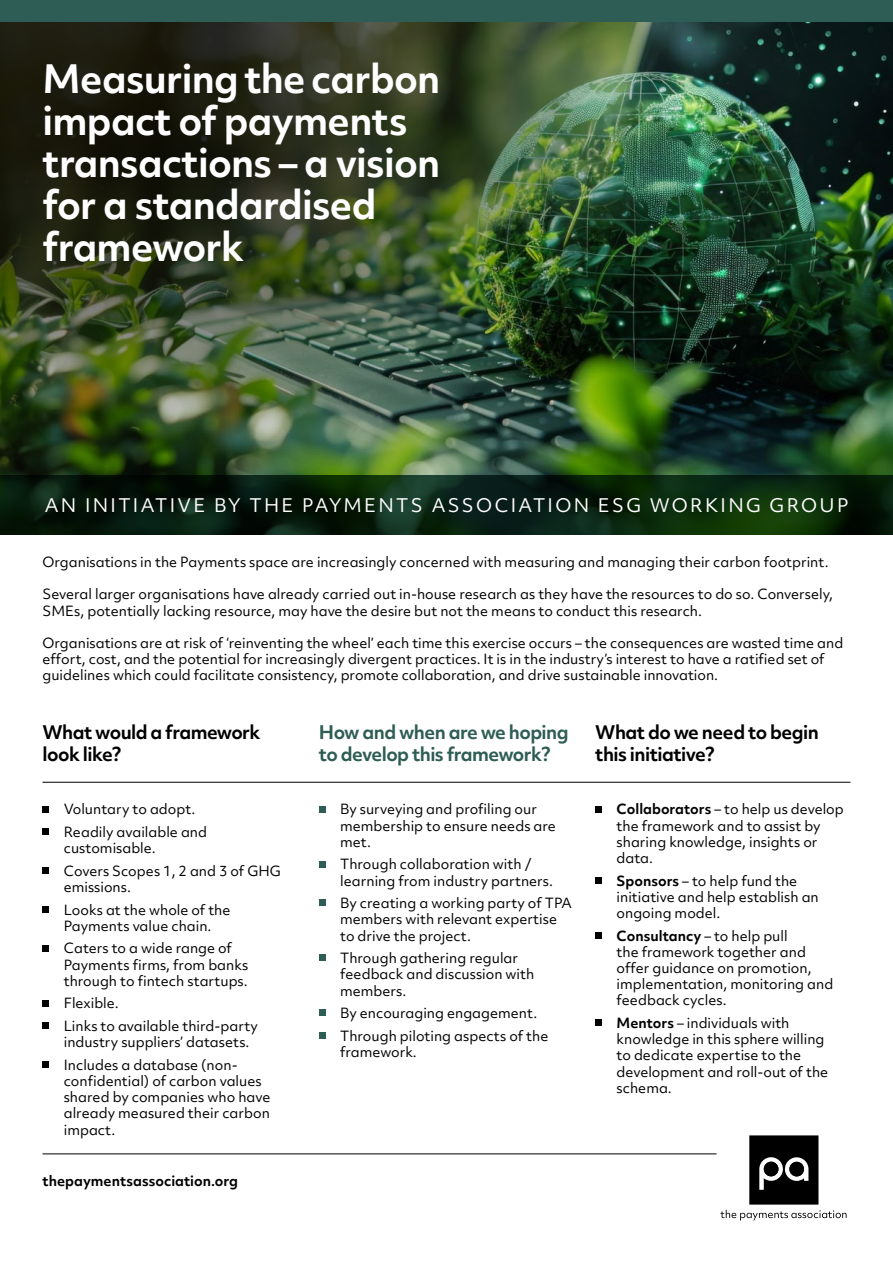
<style>
.page{position:relative;width:893px;height:1263px;background:#fff}
.page>*{position:absolute;margin:0;border:0;box-sizing:border-box;transform-origin:0 0}
.t1{font:700 37.5px/42px "Objektiv Mk 2";letter-spacing:-.02em;color:#fff}
.t2{font:700 18px/21.6px "Objektiv Mk 2";letter-spacing:-.03em;color:#000}
.t3{font:18px "Objektiv Mk 2";letter-spacing:.13em;color:#fff}
.t4{font:700 18px/21.6px "Objektiv Mk 2";letter-spacing:-.03em;color:#2d5d54}
.t5{font:13.5px/16.2px "Objektiv Mk 2";color:#000}
.t6{font:700 13.5px "Objektiv Mk 2";color:#000}
.s1{font-weight:700}
</style>
<div class="page">
<img style="left:706px;top:21px;width:187px;height:454px">
<img style="left:0;top:21px;width:706px;height:514px">
<div style="left:0;top:0;width:893px;height:21px;background:#2d5d54"></div>
<svg style="left:0;top:475px;width:893px;height:59px;background:#09210e"></svg>
<svg style="left:749px;top:1135px;width:69px;height:69px;background:#252525"></svg>
<div style="left:764px;top:1162px;width:14px;height:14px;background:#000;border-radius:50%"></div>
<div style="left:789px;top:1162px;width:15px;height:14px;background:#000;border-radius:50%"></div>
<svg style="left:720px;top:1210px;width:127px;height:10px"></svg>
<hr style="left:43px;top:1153px;width:674px;height:1px;background:#000">
<hr style="left:43px;top:782px;width:807px;height:1px;background:#000">
<svg style="left:43px;top:806px;width:6px;height:6px"></svg>
<div style="left:43px;top:828px;width:6px;height:7px;background:#000"></div>
<div style="left:43px;top:867px;width:6px;height:7px;background:#000"></div>
<svg style="left:43px;top:906px;width:6px;height:6px"></svg>
<svg style="left:43px;top:945px;width:6px;height:6px"></svg>
<svg style="left:43px;top:1000px;width:6px;height:6px"></svg>
<div style="left:43px;top:1022px;width:6px;height:7px;background:#000"></div>
<svg style="left:43px;top:1061px;width:6px;height:6px"></svg>
<svg style="left:319px;top:806px;width:6px;height:6px"></svg>
<svg style="left:319px;top:861px;width:6px;height:6px"></svg>
<svg style="left:319px;top:900px;width:6px;height:6px"></svg>
<svg style="left:319px;top:955px;width:6px;height:6px"></svg>
<svg style="left:319px;top:1010px;width:6px;height:6px"></svg>
<div style="left:319px;top:1032px;width:6px;height:7px;background:#2d5d54"></div>
<div style="left:595px;top:806px;width:7px;height:6px;background:#000"></div>
<div style="left:595px;top:877px;width:7px;height:6px;background:#000"></div>
<div style="left:595px;top:932px;width:7px;height:6px;background:#000"></div>
<div style="left:595px;top:1019px;width:7px;height:7px;background:#000"></div>
<h1 class="t1" style="left:43px;top:57px;width:399px">Measuring the carbon impact of payments transactions – a vision for a standardised framework</h1>
<h2 class="t3" style="left:45px;top:493px;width:805px">AN INITIATIVE BY THE PAYMENTS ASSOCIATION ESG WORKING GROUP</h2>
<p class="t5" style="left:43px;top:554px;width:788px">Organisations in the Payments space are increasingly concerned with measuring and managing their carbon footprint.</p>
<p class="t5" style="left:43px;top:586px;width:792px">Several larger organisations have already carried out in-house research as they have the resources to do so. Conversely,<br>SMEs, potentially lacking resource, may have the desire but not the means to conduct this research.</p>
<p class="t5" style="left:43px;top:635px;width:802px">Organisations are at risk of ‘reinventing the wheel’ each time this exercise occurs – the consequences are wasted time and effort, cost, and the potential for increasingly divergent practices. It is in the industry’s interest to have a ratified set of guidelines which could facilitate consistency, promote collaboration, and drive sustainable innovation.</p>
<h2 class="t2" style="left:43px;top:721px;width:219px">What would a framework look like?</h2>
<h2 class="t4" style="left:319px;top:721px;width:251px">How and when are we hoping to develop this framework?</h2>
<h2 class="t2" style="left:595px;top:721px;width:225px">What do we need to begin this initiative?</h2>
<p class="t5" style="left:64px;top:798px;width:145px;line-height:22.6px">Voluntary to adopt.<br>Readily available and</p>
<p class="t5" style="left:64px;top:837px;width:219px;line-height:22.6px">customisable.<br>Covers Scopes 1, 2 and 3 of GHG</p>
<p class="t5" style="left:64px;top:875px;width:168px;line-height:22.6px">emissions.<br>Looks at the whole of the</p>
<p class="t5" style="left:64px;top:914px;width:170px;line-height:22.6px">Payments value chain.<br>Caters to a wide range of</p>
<p class="t5" style="left:64px;top:956px;width:186px">Payments firms, from banks through to fintech startups.</p>
<p class="t5" style="left:64px;top:992px;width:195px;line-height:22.6px">Flexible.<br>Links to available third-party</p>
<p class="t5" style="left:64px;top:1031px;width:187px;line-height:22.6px">industry suppliers’ datasets.<br>Includes a database (non-</p>
<p class="t5" style="left:64px;top:1073px;width:208px">confidential) of carbon values shared by companies who have already measured their carbon impact.</p>
<p class="t6" style="left:43px;top:1172px;width:197px">thepaymentsassociation.org</p>
<p class="t5" style="left:340px;top:801px;width:217px">By surveying and profiling our membership to ensure needs are met.</p>
<p class="t5" style="left:340px;top:856px;width:214px">Through collaboration with / learning from industry partners.</p>
<p class="t5" style="left:340px;top:895px;width:233px">By creating a working party of TPA members with relevant expertise to drive the project.</p>
<p class="t5" style="left:340px;top:950px;width:196px">Through gathering regular feedback and discussion with members.</p>
<p class="t5" style="left:340px;top:1002px;width:210px;line-height:22.6px">By encouraging engagement.<br>Through piloting aspects of the</p>
<p class="t5" style="left:340px;top:1044px;width:78px">framework.</p>
<p class="t5" style="left:617px;top:801px;width:229px"><span class="s1">Collaborators</span> – to help us develop the framework and to assist by sharing knowledge, insights or data.</p>
<p class="t5" style="left:617px;top:872px;width:204px"><span class="s1">Sponsors</span> – to help fund the initiative and help establish an ongoing model.</p>
<p class="t5" style="left:617px;top:927px;width:218px"><span class="s1">Consultancy</span> – to help pull<br>the framework together and offer guidance on promotion, implementation, monitoring and feedback cycles.</p>
<p class="t5" style="left:617px;top:1015px;width:213px"><span class="s1">Mentors</span> – individuals with knowledge in this sphere willing to dedicate expertise to the development and roll-out of the schema.</p>
</div>
